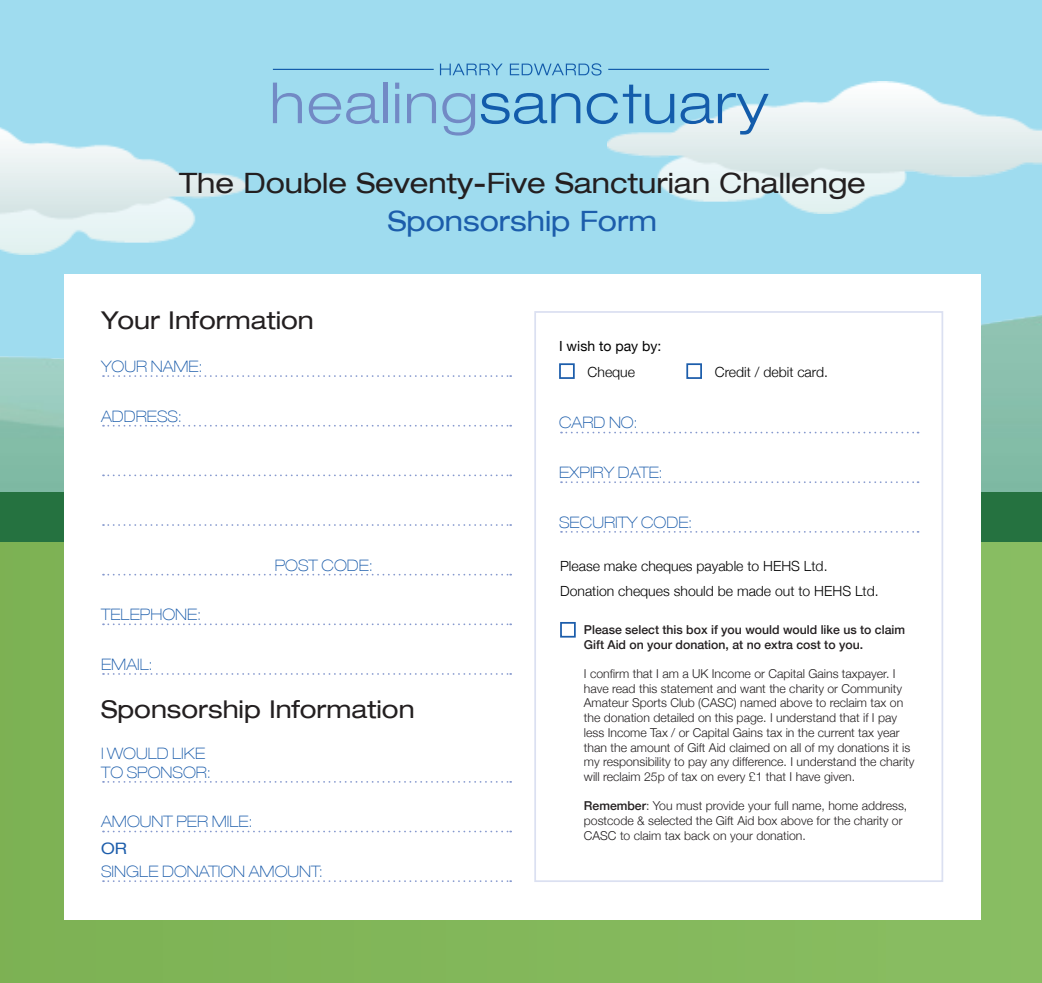
<style>
.page{position:relative;width:1042px;height:983px;background:#fff}
.page>*{position:absolute;margin:0;border:0;box-sizing:border-box;transform-origin:0 0}
.t1{font:expanded 28px "Helvetica Neue LT Com";color:#231f20}
.t2{font:expanded 28px "Helvetica Neue LT Com";color:#1c5dab}
.t3{font:expanded 24.5px "Helvetica Neue LT Com";color:#231f20}
.t4{font:100 expanded 15.75px "Helvetica Neue LT Com";color:#1c5dab}
.t5{font:expanded 15.75px "Helvetica Neue LT Com";color:#1c5dab}
.t6{font:300 14px "Helvetica Neue";color:#000}
.t7{font:14px "Helvetica Neue";color:#000}
.t8{font:300 12.25px/14.7px "Helvetica Neue";color:#231f20}
.t9{font:500 12.25px/14.7px "Helvetica Neue";color:#231f20}
.s1{font-weight:500}
</style>
<div class="page">
<div style="left:0;top:0;width:1042px;height:982px;background:#9fdcef"></div>
<img style="left:0;top:312px;width:1042px;height:180px">
<div style="left:0;top:542px;width:1042px;height:440px;background:#83b75a"></div>
<img style="left:0;top:127px;width:245px;height:127px">
<div style="left:0;top:492px;width:1042px;height:50px;background:#257240"></div>
<img style="left:607px;top:82px;width:435px;height:131px">
<svg style="left:440px;top:64px;width:62px;height:11px"></svg>
<svg style="left:510px;top:63px;width:91px;height:13px"></svg>
<hr style="left:273px;top:69px;width:161px;height:1px;background:#135cab">
<hr style="left:608px;top:69px;width:161px;height:1px;background:#135cab">
<svg style="left:273px;top:83px;width:29px;height:40px"></svg>
<svg style="left:309px;top:93px;width:70px;height:31px"></svg>
<hr style="left:383px;top:83px;width:4px;height:40px;background:#728ac5">
<hr style="left:395px;top:94px;width:4px;height:29px;background:#728ac5">
<svg style="left:395px;top:83px;width:4px;height:6px"></svg>
<svg style="left:407px;top:93px;width:29px;height:30px"></svg>
<svg style="left:442px;top:93px;width:33px;height:42px"></svg>
<svg style="left:481px;top:93px;width:99px;height:31px"></svg>
<svg style="left:587px;top:85px;width:87px;height:39px"></svg>
<svg style="left:680px;top:93px;width:88px;height:41px"></svg>
<div style="left:64px;top:274px;width:916px;height:645px;background:#fff"></div>
<div style="left:559px;top:363px;width:16px;height:16px;border:2px solid #1c5dab"></div>
<div style="left:686px;top:363px;width:16px;height:16px;border:2px solid #1c5dab"></div>
<div style="left:534px;top:311px;width:409px;height:570px;border:2px solid #dbe0f1"></div>
<svg style="left:103px;top:375px;width:408px;height:2px"></svg>
<svg style="left:103px;top:425px;width:408px;height:1px"></svg>
<svg style="left:103px;top:474px;width:408px;height:2px"></svg>
<svg style="left:103px;top:524px;width:408px;height:1px"></svg>
<svg style="left:103px;top:573px;width:408px;height:2px"></svg>
<svg style="left:103px;top:623px;width:408px;height:2px"></svg>
<svg style="left:103px;top:673px;width:408px;height:1px"></svg>
<svg style="left:103px;top:781px;width:408px;height:1px"></svg>
<svg style="left:103px;top:830px;width:408px;height:2px"></svg>
<svg style="left:103px;top:880px;width:408px;height:1px"></svg>
<svg style="left:561px;top:431px;width:357px;height:2px"></svg>
<svg style="left:561px;top:481px;width:357px;height:2px"></svg>
<svg style="left:561px;top:531px;width:357px;height:1px"></svg>
<div style="left:560px;top:621px;width:16px;height:16px;border:2px solid #1c5dab"></div>
<p class="t1" style="left:179px;top:165px;width:688px">The Double Seventy-Five Sancturian Challenge</p>
<p class="t2" style="left:388px;top:204px;width:271px">Sponsorship Form</p>
<p class="t3" style="left:101px;top:304px;width:214px">Your Information</p>
<p class="t4" style="left:101px;top:356px;width:103px">YOUR NAME:</p>
<p class="t4" style="left:101px;top:406px;width:82px">ADDRESS:</p>
<p class="t4" style="left:101px;top:604px;width:101px">TELEPHONE:</p>
<p class="t4" style="left:101px;top:654px;width:53px">EMAIL:</p>
<p class="t4" style="left:275px;top:555px;width:99px">POST CODE:</p>
<p class="t3" style="left:101px;top:693px;width:315px">Sponsorship Information</p>
<p class="t4" style="left:101px;top:743px;width:106px">I WOULD LIKE</p>
<p class="t4" style="left:101px;top:762px;width:111px">TO SPONSOR:</p>
<p class="t4" style="left:101px;top:811px;width:153px">AMOUNT PER MILE:</p>
<p class="t5" style="left:101px;top:838px;width:27px">OR</p>
<p class="t4" style="left:101px;top:861px;width:223px">SINGLE DONATION AMOUNT:</p>
<p class="t7" style="left:559px;top:335px;width:104px">I wish to pay by:</p>
<p class="t6" style="left:587px;top:360px;width:49px">Cheque</p>
<p class="t6" style="left:715px;top:360px;width:115px">Credit / debit card.</p>
<p class="t4" style="left:559px;top:413px;width:80px">CARD NO:</p>
<p class="t4" style="left:559px;top:462px;width:105px">EXPIRY DATE:</p>
<p class="t4" style="left:559px;top:512px;width:134px">SECURITY CODE:</p>
<p class="t6" style="left:560px;top:554px;width:269px">Please make cheques payable to HEHS Ltd.</p>
<p class="t6" style="left:560px;top:579px;width:320px">Donation cheques should be made out to HEHS Ltd.</p>
<p class="t9" style="left:584px;top:621px;width:323px">Please select this box if you would would like us to claim<br>Gift Aid on your donation, at no extra cost to you.</p>
<p class="t8" style="left:584px;top:665px;width:332px">I confirm that I am a UK Income or Capital Gains taxpayer. I have read this statement and want the charity or Community Amateur Sports Club (CASC) named above to reclaim tax on the donation detailed on this page. I understand that if I pay less Income Tax / or Capital Gains tax in the current tax year than the amount of Gift Aid claimed on all of my donations it is my responsibility to pay any difference. I understand the charity will reclaim 25p of tax on every £1 that I have given.</p>
<p class="t8" style="left:584px;top:797px;width:325px"><span class="s1">Remember</span>: You must provide your full name, home address, postcode &amp; selected the Gift Aid box above for the charity or<br>CASC to claim tax back on your donation.</p>
</div>
